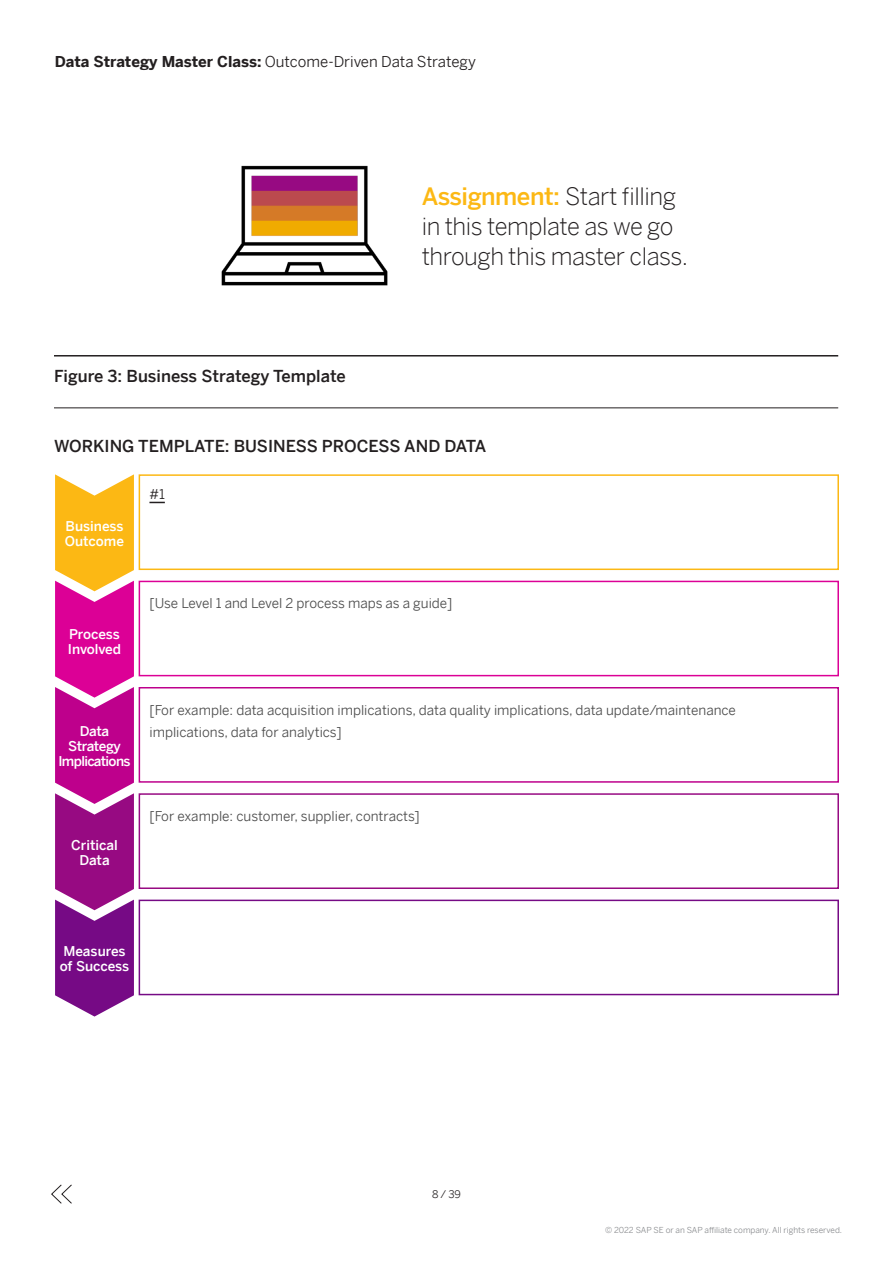
<style>
.page{position:relative;width:893px;height:1263px;background:#fff}
.page>*{position:absolute;margin:0;border:0;box-sizing:border-box;transform-origin:0 0}
.Callout_highlight{font:300 24px/30px "Benton Sans";letter-spacing:-.02em;color:#231f20}
.Body_Heading_1{font:500 16.5px "Benton Sans";color:#231f20}
.Body_Heading_2{font:500 16.5px "Benton Sans";color:#231f20}
.t1{font:15px "Benton Sans";color:#231f20}
.Body{font:13.5px/22.5px "Benton Sans";color:#4b4b4b}
.Body-2{font:500 13.5px/15px "Benton Sans";letter-spacing:-.01em;color:#fff}
.Body-3{font:500 13.5px/15px "Benton Sans";letter-spacing:-.05em;color:#fff;text-align:center}
.Body-4{font:13.5px "Benton Sans";color:#231f20}
.t2{font:10.5px "Benton Sans";color:#231f20}
.t3{font:8.25px "Benton Sans";color:#8a8c8f}
.s1{font-weight:700}
.s2{font-weight:500;color:#fcb814}
</style>
<div class="page">
<svg style="left:51px;top:1184px;width:21px;height:20px"></svg>
<img style="left:221px;top:165px;width:167px;height:121px">
<hr style="left:54px;top:355px;width:784px;height:1px;background:#231f20">
<hr style="left:54px;top:407px;width:784px;height:1px;background:#231f20">
<svg style="left:55px;top:474px;width:79px;height:542px;background:#c24283"></svg>
<div style="left:139px;top:474px;width:700px;height:96px;border:2px solid #fcb814"></div>
<div style="left:139px;top:581px;width:700px;height:95px;border:2px solid #dc0096"></div>
<div style="left:139px;top:687px;width:700px;height:96px;border:2px solid #be008c"></div>
<div style="left:139px;top:793px;width:700px;height:96px;border:2px solid #970a82"></div>
<div style="left:139px;top:900px;width:700px;height:95px;border:2px solid #760a85"></div>
<svg style="left:149px;top:502px;width:16px;height:1px"></svg>
<p class="t1" style="left:55px;top:48px;width:423px"><span class="s1">Data Strategy Master Class:</span> Outcome-Driven Data Strategy</p>
<p class="Body_Heading_2" style="left:54px;top:361px;width:293px">Figure 3: Business Strategy Template</p>
<p class="Callout_highlight" style="left:422px;top:178px;width:268px"><span class="s2">Assignment:</span> Start filling in this template as we go through this master class.</p>
<p class="Body_Heading_1" style="left:54px;top:432px;width:434px">WORKING TEMPLATE: BUSINESS PROCESS AND DATA</p>
<p class="Body-4" style="left:149px;top:483px;width:17px">#1</p>
<p class="Body-2" style="left:65px;top:517px;width:61px">Business<br>Outcome</p>
<p class="Body-2" style="left:68px;top:625px;width:55px">Process<br>Involved</p>
<p class="Body-3" style="left:58px;top:722px;width:74px">Data<br>Strategy<br>Implications</p>
<p class="Body-2" style="left:71px;top:836px;width:48px">Critical</p>
<p class="Body-2" style="left:79px;top:851px;width:32px">Data</p>
<p class="Body" style="left:149px;top:591px;width:304px">[Use Level 1 and Level 2 process maps as a guide]</p>
<p class="Body" style="left:149px;top:697px;width:588px">[For example: data acquisition implications, data quality implications, data update/maintenance implications, data for analytics]</p>
<p class="Body" style="left:149px;top:803px;width:272px">[For example: customer, supplier, contracts]</p>
<p class="Body-2" style="left:60px;top:942px;width:71px">Measures of Success</p>
<p class="t2" style="left:432px;top:1185px;width:30px">8 / 39</p>
<p class="t3" style="left:605px;top:1223px;width:239px">© 2022 SAP SE or an SAP affiliate company. All rights reserved.</p>
</div>
